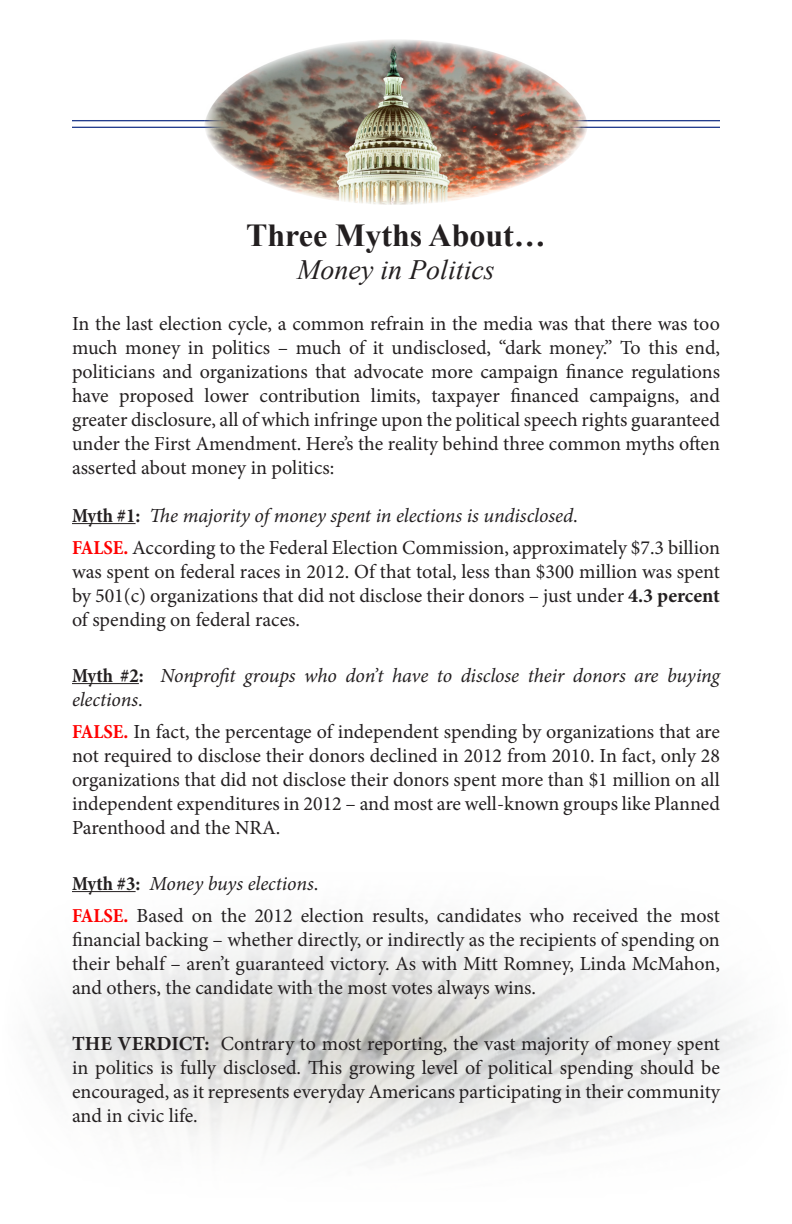
<style>
.page{position:relative;width:792px;height:1224px;background:#fff}
.page>*{position:absolute;margin:0;border:0;box-sizing:border-box;transform-origin:0 0}
.t1{font:700 32px "Times New Roman";color:#231f20}
.t2{font:italic 28px "Times New Roman";color:#231f20}
.t3{font:20px/24px "Minion Pro";color:#231f20;text-align:justify}
.t4{font:italic 20px/24px "Minion Pro";letter-spacing:-.005em;color:#231f20}
.s1{font-weight:700;font-style:normal;font-stretch:condensed}
.s2{font-style:normal}
.s3{font-weight:700;font-stretch:condensed;color:#f00}
.s4{font-weight:700}
</style>
<div class="page">
<img style="left:46px;top:892px;width:708px;height:265px">
<hr style="left:72px;top:523px;width:64px;height:1px;background:#231f20">
<hr style="left:72px;top:683px;width:67px;height:1px;background:#231f20">
<hr style="left:72px;top:891px;width:64px;height:1px;background:#231f20">
<hr style="left:72px;top:120px;width:648px;height:1px;background:#253f8e">
<hr style="left:72px;top:127px;width:648px;height:1px;background:#253f8e">
<img style="left:204px;top:39px;width:384px;height:166px">
<p class="t1" style="left:246px;top:213px;width:301px">Three Myths About…</p>
<p class="t2" style="left:297px;top:251px;width:199px">Money in Politics</p>
<p class="t3" style="left:72px;top:311px;width:650px">In the last election cycle, a common refrain in the media was that there was too much money in politics – much of it undisclosed, “dark money.” To this end, politicians and organizations that advocate more campaign finance regulations have proposed lower contribution limits, taxpayer financed campaigns, and greater disclosure, all of which infringe upon the political speech rights guaranteed under the First Amendment. Here’s the reality behind three common myths often asserted about money in politics:</p>
<p class="t4" style="left:72px;top:503px;width:507px"><span class="s1">Myth #1:</span> The majority of money spent in elections is undisclosed<span class="s2">.</span></p>
<p class="t3" style="left:72px;top:535px;width:650px"><span class="s3">FALSE.</span> According to the Federal Election Commission, approximately $7.3 billion was spent on federal races in 2012. Of that total, less than $300 million was spent by 501(c) organizations that did not disclose their donors – just under <span class="s4">4.3 percent </span>of spending on federal races.</p>
<p class="t4" style="left:72px;top:663px;width:650px"><span class="s1">Myth #2:</span> Nonprofit groups who don’t have to disclose their donors are buying elections<span class="s2">.</span></p>
<p class="t3" style="left:72px;top:719px;width:650px"><span class="s3">FALSE.</span> In fact, the percentage of independent spending by organizations that are not required to disclose their donors declined in 2012 from 2010. In fact, only 28 organizations that did not disclose their donors spent more than $1 million on all independent expenditures in 2012 – and most are well-known groups like Planned Parenthood and the NRA.</p>
<p class="t4" style="left:72px;top:871px;width:248px"><span class="s1">Myth #3:</span> Money buys elections<span class="s2">.</span></p>
<p class="t3" style="left:72px;top:903px;width:649px"><span class="s3">FALSE.</span> Based on the 2012 election results, candidates who received the most financial backing – whether directly, or indirectly as the recipients of spending on their behalf – aren’t guaranteed victory. As with Mitt Romney, Linda McMahon, and others, the candidate with the most votes always wins.</p>
<p class="t3" style="left:72px;top:1031px;width:650px"><span class="s4">THE VERDICT:</span> Contrary to most reporting, the vast majority of money spent in politics is fully disclosed. This growing level of political spending should be encouraged, as it represents everyday Americans participating in their community and in civic life.</p>
</div>
